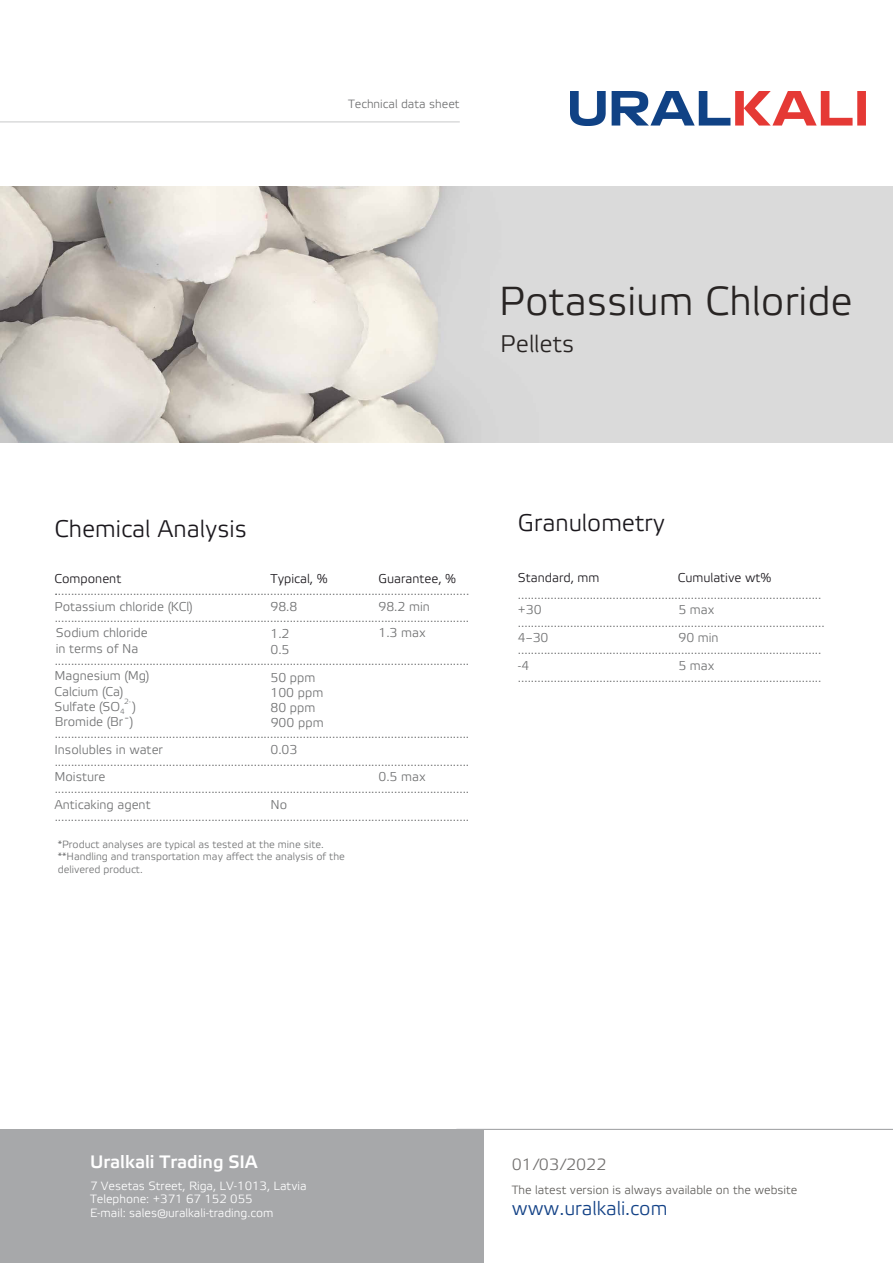
<style>
.page{position:relative;width:893px;height:1263px;background:#fff}
.page>*{position:absolute;margin:0;border:0;box-sizing:border-box;transform-origin:0 0}
.t1{font:40.5px "Elektra Light Pro";color:#282423}
.t2{font:24px "Elektra Light Pro";color:#1a171c}
.t3{font:24px "Elektra Light Pro";color:#282423}
.t4{font:19.5px "Elektra Light Pro";color:#124186}
.t5{font:700 18px "Elektra Light Pro";color:#fff}
.t6{font:16.2px "Elektra Light Pro";color:#72706f}
.t7{font:12.75px/12.3px "Elektra Light Pro";color:#707172}
.t8{font:12.75px "Elektra Light Pro";color:#1a171c}
.t9{font:12px/13.6px "Elektra Light Pro";color:#fff}
.t10{font:12px "Elektra Light Pro";color:#615f5c}
.t11{font:12px "Elektra Light Pro";color:#707172}
.t12{font:10.5px/12.6px "Elektra Light Pro";color:#707172}
.t13{font:7.5px "Elektra Light Pro";color:#707172}
</style>
<div class="page">
<img style="left:0;top:187px;width:893px;height:255px">
<div style="left:0;top:1129px;width:484px;height:134px;background:#a7a8aa"></div>
<hr style="left:0;top:121px;width:460px;height:1px;background:#cecfd0">
<hr style="left:456px;top:1129px;width:437px;height:1px;background:#a7a8aa">
<img style="left:570px;top:91px;width:295px;height:34px">
<p class="t11" style="left:348px;top:98px;width:113px">Technical data sheet</p>
<h1 class="t1" style="left:499px;top:279px;width:355px">Potassium Chloride</h1>
<h2 class="t3" style="left:500px;top:330px;width:75px">Pellets</h2>
<h2 class="t2" style="left:54px;top:516px;width:194px">Chemical Analysis</h2>
<p class="t8" style="left:54px;top:572px;width:68px">Component</p>
<p class="t8" style="left:270px;top:572px;width:59px">Typical, %</p>
<p class="t8" style="left:378px;top:572px;width:79px">Guarantee, %</p>
<p class="t7" style="left:54px;top:584px;width:416px;line-height:15.3px">...............................................................................................................................<br>Potassium chloride (KCl)</p>
<p class="t7" style="left:55px;top:601px;width:416px;line-height:11.4px;text-indent:324px">98.2 min ...............................................................................................................................</p>
<p class="t7" style="left:56px;top:627px;width:93px">Sodium chloride</p>
<p class="t7" style="left:270px;top:628px;width:21px">1.2</p>
<p class="t7" style="left:378px;top:627px;width:49px">1.3 max</p>
<p class="t7" style="left:56px;top:643px;width:84px">in terms of Na</p>
<p class="t7" style="left:270px;top:601px;width:29px">98.8</p>
<p class="t7" style="left:55px;top:644px;width:416px;line-height:11.4px;text-indent:216px">0.5 ...............................................................................................................................</p>
<p class="t7" style="left:54px;top:670px;width:97px">Magnesium (Mg)</p>
<p class="t7" style="left:270px;top:672px;width:47px">50 ppm</p>
<p class="t7" style="left:54px;top:685px;width:70px">Calcium (Ca)</p>
<p class="t7" style="left:270px;top:687px;width:54px">100 ppm</p>
<p class="t7" style="left:54px;top:699px;width:80px;line-height:15.5px">Sulfate (SО<br>Bromide (Br¯)</p>
<p class="t13" style="left:124px;top:697px;width:8px">2-</p>
<p class="t7" style="left:133px;top:701px;width:5px">)</p>
<p class="t7" style="left:55px;top:695px;width:416px;line-height:26.4px;text-indent:216px">80 ppm ...............................................................................................................................</p>
<p class="t7" style="left:54px;top:743px;width:110px">Insolubles in water</p>
<p class="t13" style="left:120px;top:707px;width:6px">4</p>
<p class="t7" style="left:271px;top:717px;width:54px">900 ppm</p>
<p class="t7" style="left:55px;top:745px;width:416px;line-height:11.4px;text-indent:216px">0.03 ...............................................................................................................................</p>
<p class="t7" style="left:54px;top:771px;width:53px">Moisture</p>
<p class="t7" style="left:55px;top:771px;width:416px;text-indent:324px">0.5 max ...............................................................................................................................</p>
<p class="t7" style="left:54px;top:799px;width:98px">Anticaking agent</p>
<p class="t7" style="left:55px;top:799px;width:416px;text-indent:216px">No ...............................................................................................................................</p>
<p class="t12" style="left:58px;top:838px;width:289px">*Product analyses are typical as tested at the mine site. **Handling and transportation may affect the analysis of the delivered product.</p>
<h2 class="t2" style="left:518px;top:510px;width:149px">Granulometry</h2>
<p class="t8" style="left:518px;top:570px;width:83px">Standard, mm</p>
<p class="t8" style="left:678px;top:570px;width:95px">Cumulative wt%</p>
<p class="t7" style="left:518px;top:587px;width:305px;line-height:15.3px">............................................................................................. +30</p>
<p class="t7" style="left:518px;top:604px;width:308px;text-indent:161px">5 max ..............................................................................................</p>
<p class="t7" style="left:518px;top:632px;width:32px">4–30</p>
<p class="t7" style="left:518px;top:632px;width:305px;text-indent:161px">90 min .............................................................................................</p>
<p class="t7" style="left:518px;top:659px;width:13px">-4</p>
<p class="t7" style="left:518px;top:659px;width:305px;text-indent:160px">5 max .............................................................................................</p>
<h3 class="t5" style="left:90px;top:1151px;width:169px">Uralkali Trading SIA</h3>
<p class="t9" style="left:90px;top:1179px;width:218px">7 Vesetas Street, Riga, LV-1013, Latvia<br>Telephone: +371 67 152 055<br>E-mail: sales@uralkali-trading.com</p>
<p class="t6" style="left:512px;top:1156px;width:96px">01/03/2022</p>
<p class="t10" style="left:512px;top:1183px;width:287px">The latest version is always available on the website</p>
<h3 class="t4" style="left:512px;top:1198px;width:157px">www.uralkali.com</h3>
</div>
